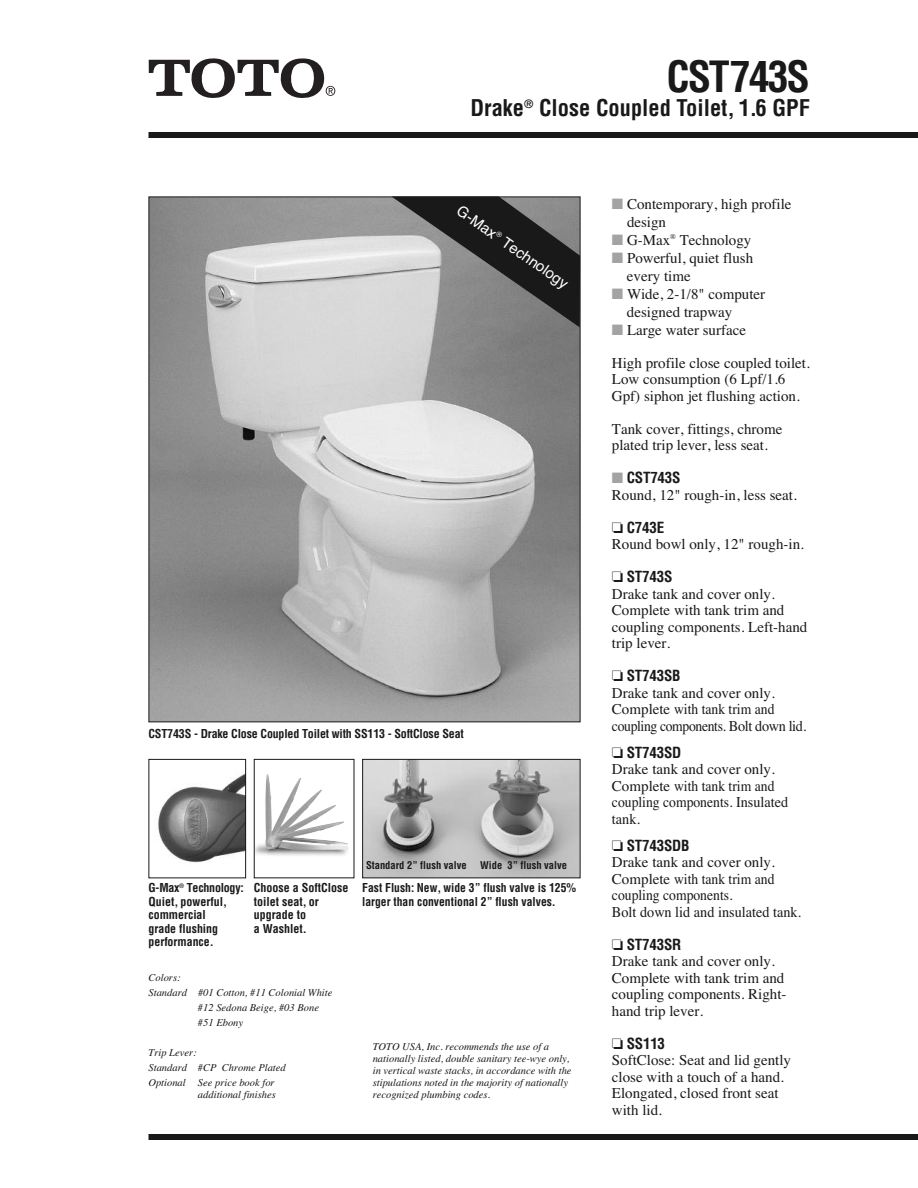
<style>
.page{position:relative;width:918px;height:1188px;background:#fff}
.page>*{position:absolute;margin:0;border:0;box-sizing:border-box;transform-origin:0 0}
.t1{font:700 condensed 42px "Helvetica";letter-spacing:-.05em;color:#191919}
.t2{font:700 condensed 22.5px "Helvetica";color:#191919}
.t3{font:15px/16.5px "Times";color:#191919}
.t4{font:700 condensed 15px "Helvetica";letter-spacing:-.015em;color:#191919}
.t5{font:15px "Helvetica";color:#fff}
.t6{font:700 condensed 12px/13.5px "Helvetica";color:#191919}
.t7{font:italic 10.5px/12px "Times";color:#191919}
.t8{font:700 condensed 10.5px "Helvetica";color:#191919}
.s1{color:#a3a3a3}
</style>
<div class="page">
<div style="left:148px;top:132px;width:770px;height:6px;background:#191919"></div>
<img style="left:150px;top:198px;width:428px;height:522px">
<div style="left:148px;top:1134px;width:770px;height:6px;background:#191919"></div>
<svg style="left:392px;top:196px;width:188px;height:131px;background:#696969"></svg>
<img style="left:158px;top:774px;width:86px;height:89px">
<div style="left:148px;top:759px;width:98px;height:119px;border:1px solid #191919"></div>
<img style="left:364px;top:761px;width:214px;height:115px">
<div style="left:362px;top:759px;width:218px;height:119px;border:1px solid #191919"></div>
<img style="left:256px;top:774px;width:93px;height:82px">
<div style="left:254px;top:759px;width:100px;height:119px;border:1px solid #191919"></div>
<svg style="left:149px;top:58px;width:186px;height:40px"></svg>
<h1 class="t1" style="left:666px;top:53px;width:145px">CST743S</h1>
<h2 class="t2" style="left:470px;top:96px;width:341px">Drake<sup>®</sup> Close Coupled Toilet, 1.6 GPF</h2>
<p class="t5" style="left:464px;top:202px;width:134px;rotate:35deg">G-Max<sup>®</sup> Technology</p>
<p class="t6" style="left:148px;top:727px;width:317px">CST743S - Drake Close Coupled Toilet with SS113 - SoftClose Seat</p>
<p class="t8" style="left:366px;top:860px;width:102px">Standard 2” flush valve</p>
<p class="t8" style="left:480px;top:860px;width:88px">Wide 3” flush valve</p>
<p class="t6" style="left:148px;top:881px;width:97px">G-Max<sup>®</sup> Technology:<br>Quiet, powerful, commercial<br>grade flushing performance.</p>
<p class="t6" style="left:362px;top:881px;width:216px">Fast Flush: New, wide 3” flush valve is 125% larger than conventional 2” flush valves.</p>
<p class="t6" style="left:254px;top:881px;width:96px">Choose a SoftClose toilet seat, or upgrade to<br>a Washlet.</p>
<p class="t7" style="left:148px;top:971px;width:34px">Colors:</p>
<p class="t7" style="left:148px;top:986px;width:185px">Standard #01 Cotton, #11 Colonial White</p>
<p class="t7" style="left:198px;top:1001px;width:123px">#12 Sedona Beige, #03 Bone</p>
<p class="t7" style="left:198px;top:1016px;width:47px">#51 Ebony</p>
<p class="t7" style="left:148px;top:1045px;width:139px;line-height:15px">Trip Lever:<br>Standard #CP Chrome Plated<br>Optional See price book for</p>
<p class="t7" style="left:198px;top:1088px;width:79px">additional finishes</p>
<p class="t7" style="left:373px;top:1040px;width:200px">TOTO USA, Inc. recommends the use of a nationally listed, double sanitary tee-wye only, in vertical waste stacks, in accordance with the stipulations noted in the majority of nationally recognized plumbing codes.</p>
<p class="t3" style="left:627px;top:194px;width:166px;line-height:18px;text-indent:-15px"><span class="s1">■</span> Contemporary, high profile design</p>
<p class="t3" style="left:612px;top:231px;width:141px"><span class="s1">■</span> G-Max<sup>®</sup> Technology</p>
<p class="t3" style="left:627px;top:248px;width:128px;line-height:18px;text-indent:-15px"><span class="s1">■</span> Powerful, quiet flush every time</p>
<p class="t3" style="left:627px;top:284px;width:140px;line-height:18px;text-indent:-15px"><span class="s1">■</span> Wide, 2-1/8" computer designed trapway</p>
<p class="t3" style="left:612px;top:321px;width:136px"><span class="s1">■</span> Large water surface</p>
<p class="t3" style="left:612px;top:354px;width:199px">High profile close coupled toilet.<br>Low consumption (6 Lpf/1.6<br>Gpf) siphon jet flushing action.</p>
<p class="t3" style="left:612px;top:420px;width:172px">Tank cover, fittings, chrome plated trip lever, less seat.</p>
<p class="t4" style="left:612px;top:469px;width:70px"><span class="s1">■</span> CST743S</p>
<p class="t3" style="left:612px;top:486px;width:186px">Round, 12" rough-in, less seat.</p>
<p class="t4" style="left:612px;top:519px;width:54px">❏ C743E</p>
<p class="t3" style="left:612px;top:536px;width:193px">Round bowl only, 12" rough-in.</p>
<p class="t4" style="left:612px;top:568px;width:62px">❏ ST743S</p>
<p class="t3" style="left:612px;top:585px;width:197px">Drake tank and cover only.<br>Complete with tank trim and coupling components. Left-hand trip lever.</p>
<p class="t4" style="left:612px;top:667px;width:70px">❏ ST743SB</p>
<p class="t3" style="left:612px;top:684px;width:196px">Drake tank and cover only.<br>Complete with tank trim and coupling components. Bolt down lid.</p>
<p class="t4" style="left:612px;top:744px;width:71px">❏ ST743SD</p>
<p class="t3" style="left:612px;top:761px;width:178px">Drake tank and cover only.<br>Complete with tank trim and coupling components. Insulated tank.</p>
<p class="t4" style="left:612px;top:837px;width:79px">❏ ST743SDB</p>
<p class="t3" style="left:612px;top:854px;width:191px">Drake tank and cover only.<br>Complete with tank trim and coupling components.<br>Bolt down lid and insulated tank.</p>
<p class="t4" style="left:612px;top:936px;width:71px">❏ ST743SR</p>
<p class="t3" style="left:612px;top:953px;width:176px">Drake tank and cover only.<br>Complete with tank trim and coupling components. Right&shy;hand trip lever.</p>
<p class="t4" style="left:612px;top:1035px;width:55px">❏ SS113</p>
<p class="t3" style="left:612px;top:1052px;width:181px">SoftClose: Seat and lid gently close with a touch of a hand.<br>Elongated, closed front seat with lid.</p>
</div>
